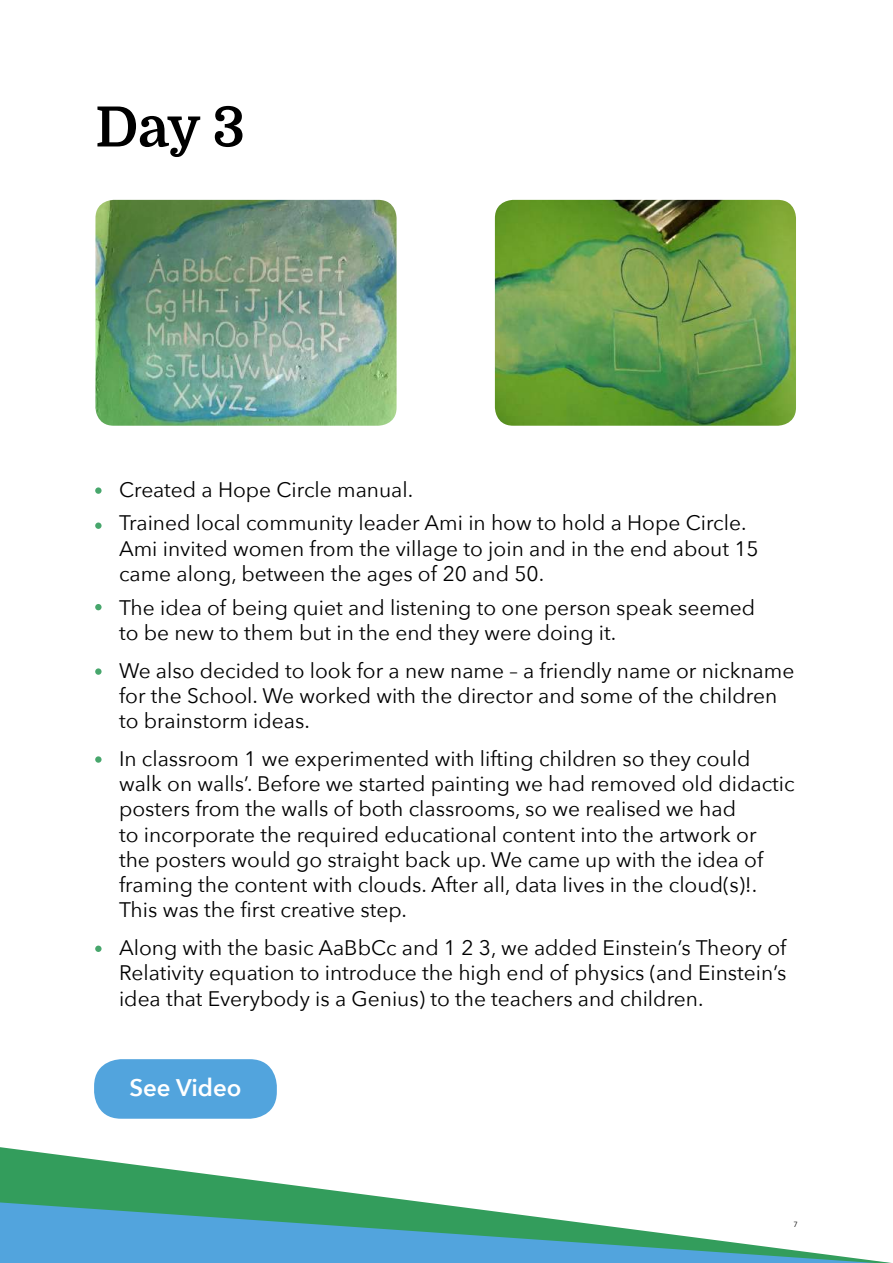
<style>
.page{position:relative;width:893px;height:1263px;background:#fff}
.page>*{position:absolute;margin:0;border:0;box-sizing:border-box;transform-origin:0 0}
.t1{font:700 55.5px "Domine";color:#000}
.t2{font:600 24px "Avenir Next";color:#fff}
.t3{font:21px/25.2px "Avenir Next";color:#000}
.t4{font:7.5px "Avenir Next";color:#000}
</style>
<div class="page">
<svg style="left:0;top:1147px;width:891px;height:116px"></svg>
<img style="left:95px;top:200px;width:302px;height:226px">
<img style="left:495px;top:200px;width:301px;height:226px">
<svg style="left:95px;top:487px;width:7px;height:7px"></svg>
<svg style="left:95px;top:522px;width:7px;height:7px"></svg>
<div style="left:95px;top:604px;width:7px;height:6px;background:#47a66c;border-radius:50%"></div>
<svg style="left:95px;top:668px;width:7px;height:7px"></svg>
<svg style="left:95px;top:756px;width:7px;height:7px"></svg>
<svg style="left:95px;top:945px;width:7px;height:7px"></svg>
<div style="left:94px;top:1059px;width:183px;height:60px;background:#52a4dd;border-radius:27px"></div>
<h1 class="t1" style="left:95px;top:97px;width:151px">Day 3</h1>
<p class="t3" style="left:119px;top:472px;width:629px;line-height:33.8px">Created a Hope Circle manual.<br>Trained local community leader Ami in how to hold a Hope Circle.</p>
<p class="t3" style="left:119px;top:535px;width:641px">Ami invited women from the village to join and in the end about 15 came along, between the ages of 20 and 50.</p>
<p class="t3" style="left:119px;top:594px;width:638px">The idea of being quiet and listening to one person speak seemed to be new to them but in the end they were doing it.</p>
<p class="t3" style="left:119px;top:657px;width:677px">We also decided to look for a new name – a friendly name or nickname for the School. We worked with the director and some of the children to brainstorm ideas.</p>
<p class="t3" style="left:119px;top:745px;width:677px">In classroom 1 we experimented with lifting children so they could walk on walls’. Before we started painting we had removed old didactic posters from the walls of both classrooms, so we realised we had<br>to incorporate the required educational content into the artwork or<br>the posters would go straight back up. We came up with the idea of framing the content with clouds. After all, data lives in the cloud(s)!.<br>This was the first creative step.</p>
<p class="t3" style="left:119px;top:934px;width:669px;text-align:justify">Along with the basic AaBbCc and 1 2 3, we added Einstein’s Theory of Relativity equation to introduce the high end of physics (and Einstein’s idea that Everybody is a Genius) to the teachers and children.</p>
<p class="t2" style="left:129px;top:1067px;width:114px">See Video</p>
<p class="t4" style="left:793px;top:1218px;width:6px">7</p>
</div>
